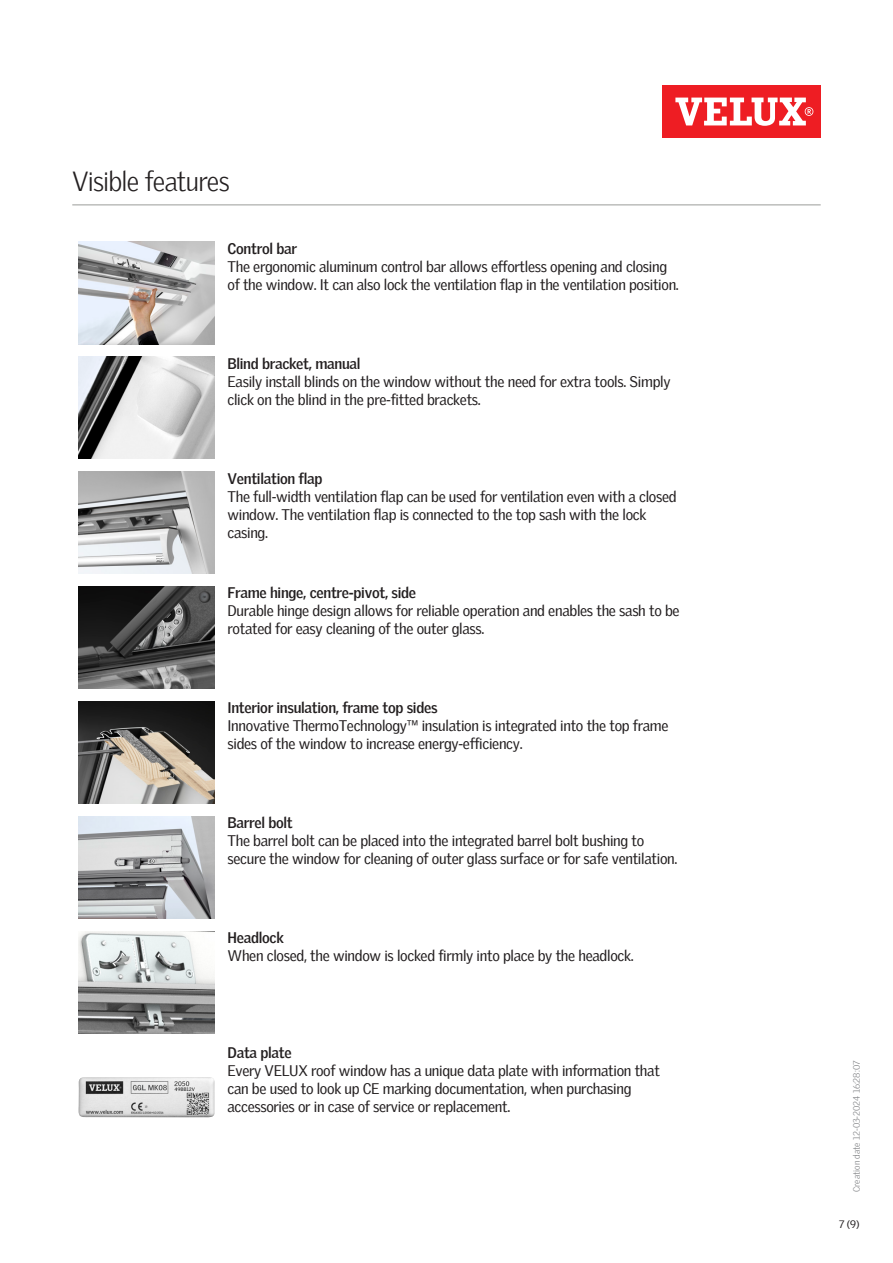
<style>
.page{position:relative;width:893px;height:1263px;background:#fff}
.page>*{position:absolute;margin:0;border:0;box-sizing:border-box;transform-origin:0 0}
.Headline_With_Line_B{font:300 27px "Velux Gothic";letter-spacing:-.03em;color:#231f20}
.Body_Heading{font:15px/18px "Velux Gothic";letter-spacing:-.02em;color:#231f20}
.t1{font:10.5px "Velux Gothic";color:#231f20}
.t2{font:300 9px "Velux Gothic";color:#7c7e81}
.s1{font-weight:700}
</style>
<div class="page">
<div style="left:662px;top:85px;width:159px;height:53px;background:#ee1d23"></div>
<svg style="left:675px;top:98px;width:138px;height:28px"></svg>
<hr style="left:72px;top:204px;width:749px;height:2px;background:#bcbdbb">
<img style="left:79px;top:242px;width:136px;height:102px">
<img style="left:79px;top:357px;width:136px;height:102px">
<img style="left:79px;top:472px;width:136px;height:102px">
<img style="left:79px;top:586px;width:136px;height:103px">
<img style="left:79px;top:701px;width:136px;height:102px">
<img style="left:79px;top:816px;width:136px;height:102px">
<img style="left:79px;top:931px;width:136px;height:102px">
<img style="left:79px;top:1077px;width:136px;height:41px">
<p class="Headline_With_Line_B" style="left:72px;top:161px;width:159px">Visible features</p>
<p class="Body_Heading" style="left:227px;top:238px;width:453px"><span class="s1">Control bar<br></span>The ergonomic aluminum control bar allows effortless opening and closing of the window. It can also lock the ventilation flap in the ventilation position.</p>
<p class="Body_Heading" style="left:227px;top:353px;width:445px"><span class="s1">Blind bracket, manual<br></span>Easily install blinds on the window without the need for extra tools. Simply click on the blind in the pre-fitted brackets.</p>
<p class="Body_Heading" style="left:227px;top:468px;width:451px"><span class="s1">Ventilation flap<br></span>The full-width ventilation flap can be used for ventilation even with a closed window. The ventilation flap is connected to the top sash with the lock casing.</p>
<p class="Body_Heading" style="left:227px;top:583px;width:454px"><span class="s1">Frame hinge, centre-pivot, side<br></span>Durable hinge design allows for reliable operation and enables the sash to be rotated for easy cleaning of the outer glass.</p>
<p class="Body_Heading" style="left:227px;top:697px;width:442px"><span class="s1">Interior insulation, frame top sides<br></span>Innovative ThermoTechnology™ insulation is integrated into the top frame sides of the window to increase energy-efficiency.</p>
<p class="Body_Heading" style="left:227px;top:812px;width:451px"><span class="s1">Barrel bolt<br></span>The barrel bolt can be placed into the integrated barrel bolt bushing to secure the window for cleaning of outer glass surface or for safe ventilation.</p>
<p class="Body_Heading" style="left:227px;top:927px;width:408px"><span class="s1">Headlock<br></span>When closed, the window is locked firmly into place by the headlock.</p>
<p class="Body_Heading" style="left:227px;top:1042px;width:434px"><span class="s1">Data plate<br></span>Every VELUX roof window has a unique data plate with information that can be used to look up CE marking documentation, when purchasing accessories or in case of service or replacement.</p>
<p class="t2" style="left:850px;top:1192px;width:133px;rotate:-90deg">Creation date 12-03-2024 16:28:07</p>
<p class="t1" style="left:839px;top:1216px;width:22px">7 (9)</p>
</div>
